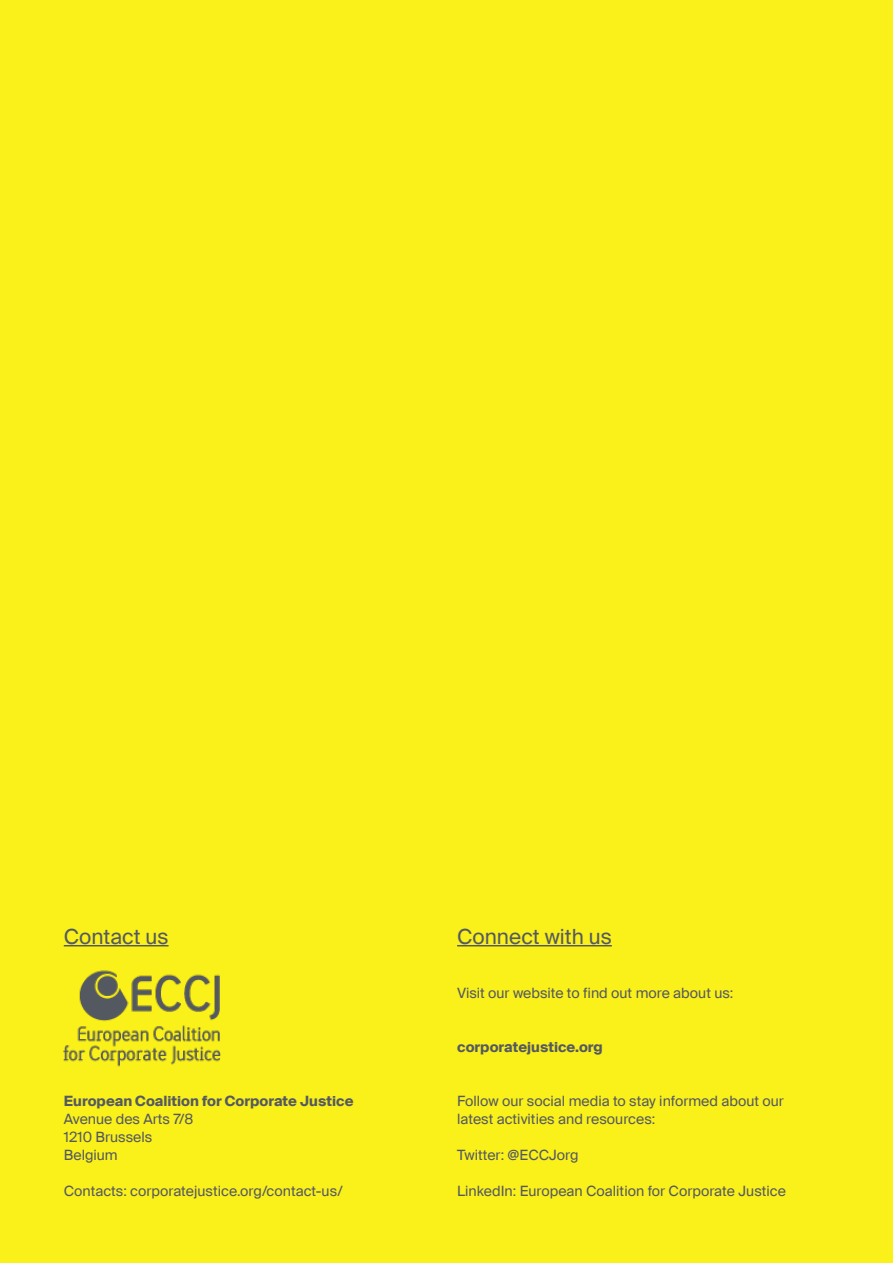
<style>
.page{position:relative;width:893px;height:1263px;background:#faf01a}
.page>*{position:absolute;margin:0;border:0;box-sizing:border-box;transform-origin:0 0}
.t1{font:21px "Suisse Intl";color:#545961}
.t2{font:14.25px "Suisse Intl";color:#545961}
.t3{font:700 14.25px "Suisse Intl";color:#545961}
</style>
<div class="page">
<hr style="left:64px;top:945px;width:105px;height:1px;background:#545961">
<hr style="left:457px;top:945px;width:155px;height:1px;background:#545961">
<img style="left:64px;top:970px;width:156px;height:97px">
<p class="t1" style="left:64px;top:925px;width:106px">Contact us</p>
<p class="t3" style="left:64px;top:1093px;width:291px">European Coalition for Corporate Justice</p>
<p class="t2" style="left:64px;top:1111px;width:131px">Avenue des Arts 7/8</p>
<p class="t2" style="left:64px;top:1129px;width:90px">1210 Brussels</p>
<p class="t2" style="left:64px;top:1147px;width:55px">Belgium</p>
<p class="t2" style="left:64px;top:1183px;width:280px">Contacts: corporatejustice.org/contact-us/</p>
<p class="t1" style="left:457px;top:925px;width:156px">Connect with us</p>
<p class="t2" style="left:457px;top:985px;width:278px">Visit our website to find out more about us:</p>
<p class="t3" style="left:457px;top:1039px;width:147px">corporatejustice.org</p>
<p class="t2" style="left:457px;top:1093px;width:328px">Follow our social media to stay informed about our</p>
<p class="t2" style="left:457px;top:1111px;width:200px">latest activities and resources:</p>
<p class="t2" style="left:457px;top:1147px;width:123px">Twitter: @ECCJorg</p>
<p class="t2" style="left:457px;top:1183px;width:330px">LinkedIn: European Coalition for Corporate Justice</p>
</div>
